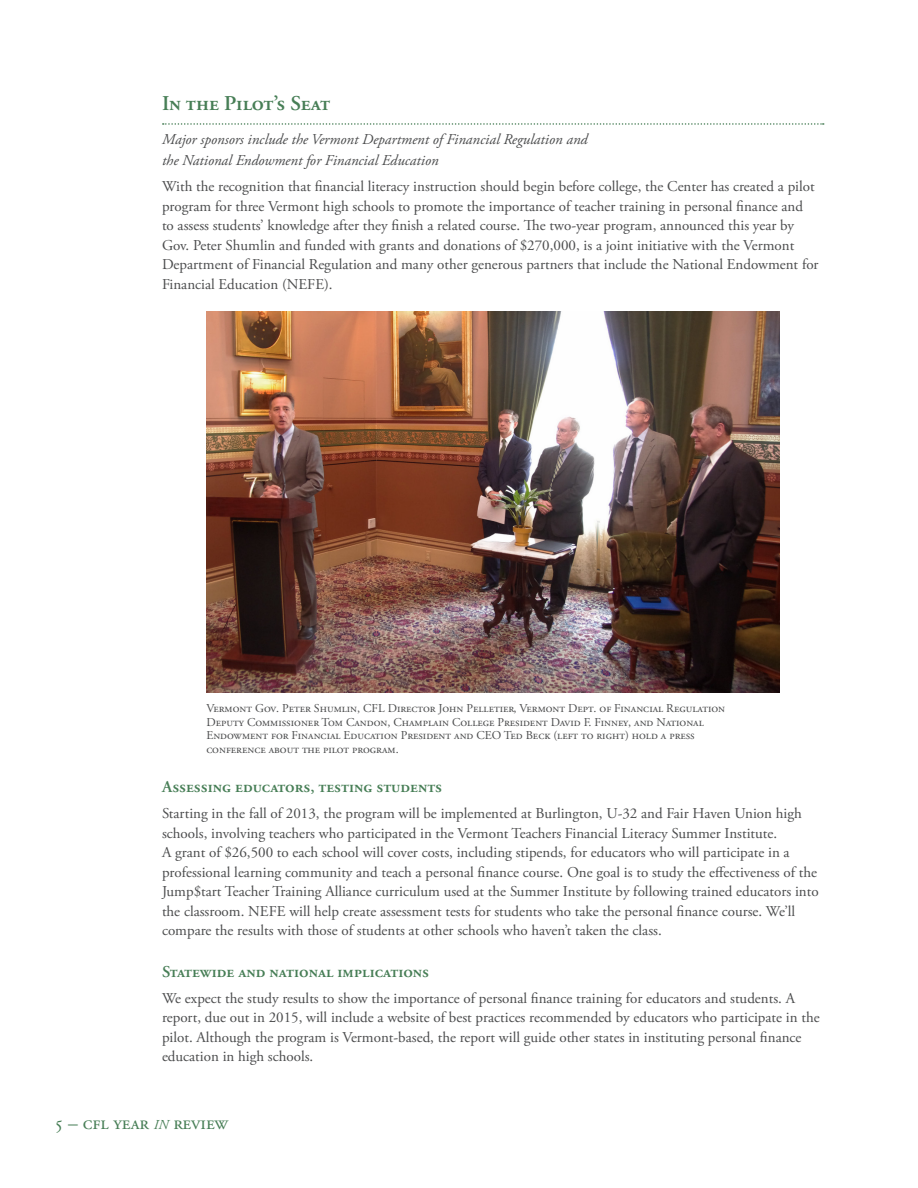
<style>
.page{position:relative;width:918px;height:1188px;background:#fff}
.page>*{position:absolute;margin:0;border:0;box-sizing:border-box;transform-origin:0 0}
.t1{font:600 21px "Adobe Garamond Pro";letter-spacing:-.01em;color:#477e56}
.bullets{font:19.5px "Adobe Garamond Pro";letter-spacing:-.005em;color:#477e56}
.subhead{font:600 16.5px "Adobe Garamond Pro";color:#477e56}
.body_copy{font:15px/19.5px "Adobe Garamond Pro";color:#4b4c4d}
.italics{font:italic 15px/21px "Adobe Garamond Pro";color:#4b4c4d}
.bullets-2{font:12px/13.5px "Adobe Garamond Pro";letter-spacing:.05em;color:#4b4c4d}
.s1{font-style:italic;font-size:13.65px}
</style>
<div class="page">
<svg style="left:163px;top:123px;width:661px;height:2px"></svg>
<img style="left:206px;top:311px;width:573px;height:382px">
<h1 class="t1" style="left:162px;top:91px;width:170px">In the Pilot’s Seat</h1>
<p class="italics" style="left:162px;top:129px;width:427px">Major sponsors include the Vermont Department of Financial Regulation and the National Endowment for Financial Education</p>
<p class="body_copy" style="left:162px;top:178px;width:658px">With the recognition that financial literacy instruction should begin before college, the Center has created a pilot program for three Vermont high schools to promote the importance of teacher training in personal finance and to assess students’ knowledge after they finish a related course. The two-year program, announced this year by Gov. Peter Shumlin and funded with grants and donations of $270,000, is a joint initiative with the Vermont Department of Financial Regulation and many other generous partners that include the National Endowment for Financial Education (NEFE).</p>
<p class="bullets-2" style="left:206px;top:702px;width:520px">Vermont Gov. Peter Shumlin, CFL Director John Pelletier, Vermont Dept. of Financial Regulation Deputy Commissioner Tom Candon, Champlain College President David F. Finney, and National Endowment for Financial Education President and CEO Ted Beck (left to right) hold a press conference about the pilot program.</p>
<p class="subhead" style="left:162px;top:777px;width:282px">Assessing educators, testing students</p>
<p class="body_copy" style="left:162px;top:805px;width:658px">Starting in the fall of 2013, the program will be implemented at Burlington, U-32 and Fair Haven Union high schools, involving teachers who participated in the Vermont Teachers Financial Literacy Summer Institute.<br>A grant of $26,500 to each school will cover costs, including stipends, for educators who will participate in a professional learning community and teach a personal finance course. One goal is to study the effectiveness of the Jump$tart Teacher Training Alliance curriculum used at the Summer Institute by following trained educators into the classroom. NEFE will help create assessment tests for students who take the personal finance course. We’ll compare the results with those of students at other schools who haven’t taken the class.</p>
<p class="subhead" style="left:162px;top:962px;width:269px">Statewide and national implications</p>
<p class="body_copy" style="left:162px;top:989px;width:659px">We expect the study results to show the importance of personal finance training for educators and students. A report, due out in 2015, will include a website of best practices recommended by educators who participate in the pilot. Although the program is Vermont-based, the report will guide other states in instituting personal finance education in high schools.</p>
<p class="bullets" style="left:54px;top:1111px;width:176px">5 – cfl year <span class="s1">in</span> review</p>
</div>
